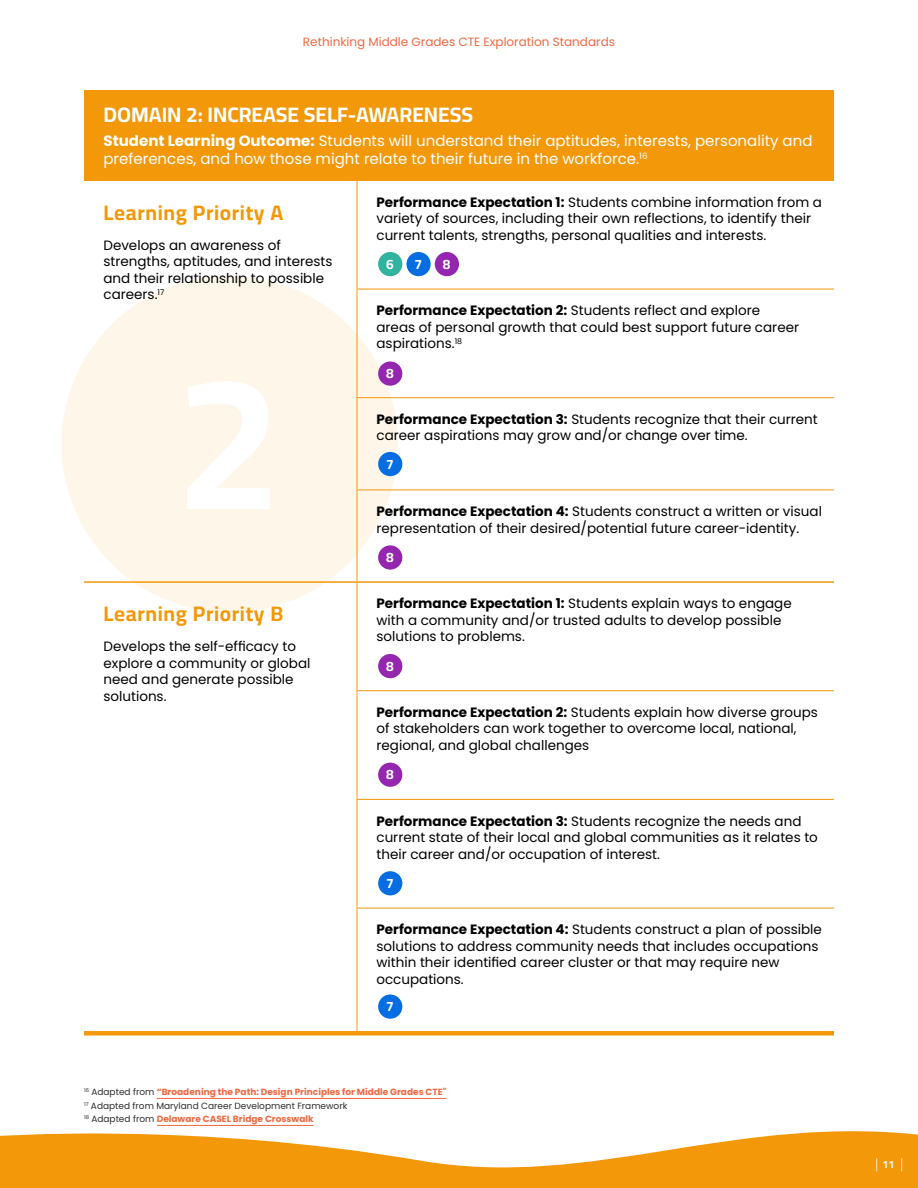
<style>
.page{position:relative;width:918px;height:1188px;background:#fff}
.page>*{position:absolute;margin:0;border:0;box-sizing:border-box;transform-origin:0 0}
.t1{font:700 190.2px "Cairo";color:#fff}
.t2{font:700 21px "Cairo";letter-spacing:.03em;color:#f29809}
.t3{font:700 21px "Cairo";color:#fff}
.t4{font:15px/18px "Poppins";color:#fff}
.t5{font:200 15px "Poppins";color:#fff}
.t6{font:700 13.65px "Cairo";color:#fff}
.t7{font:13.5px/16.5px "Poppins";color:#000}
.t8{font:12px "Poppins";color:#f26841}
.t9{font:700 9px/13.5px "Poppins";color:#f26841}
.s1{font-weight:700}
.s2{font-weight:400;color:#2e2e2e}
.s3{font-family:"Cairo";font-weight:700;font-size:10.5px}
</style>
<div class="page">
<div style="left:62px;top:276px;width:336px;height:336px;background:#fdf6e9;border-radius:50%"></div>
<div style="left:84px;top:90px;width:750px;height:90px;background:#f29809"></div>
<hr style="left:357px;top:180px;width:1px;height:109px;background:#f29809">
<hr style="left:357px;top:289px;width:477px;height:1px;background:#f29809">
<hr style="left:357px;top:289px;width:1px;height:108px;background:#f29809">
<hr style="left:357px;top:397px;width:477px;height:1px;background:#f29809">
<hr style="left:357px;top:398px;width:1px;height:92px;background:#f29809">
<hr style="left:357px;top:490px;width:1px;height:91px;background:#f29809">
<div style="left:84px;top:1031px;width:273px;height:5px;background:#f29809"></div>
<hr style="left:357px;top:490px;width:477px;height:1px;background:#f29809">
<hr style="left:357px;top:583px;width:1px;height:107px;background:#f29809">
<hr style="left:357px;top:690px;width:477px;height:1px;background:#f29809">
<hr style="left:357px;top:691px;width:1px;height:108px;background:#f29809">
<hr style="left:357px;top:799px;width:477px;height:1px;background:#f29809">
<hr style="left:357px;top:800px;width:1px;height:108px;background:#f29809">
<hr style="left:357px;top:908px;width:1px;height:123px;background:#f29809">
<div style="left:357px;top:1031px;width:477px;height:5px;background:#f29809"></div>
<hr style="left:84px;top:581px;width:273px;height:2px;background:#f29809">
<hr style="left:357px;top:581px;width:477px;height:2px;background:#f29809">
<hr style="left:357px;top:908px;width:477px;height:1px;background:#f29809">
<div style="left:378px;top:252px;width:24px;height:24px;background:#30b39f;border-radius:50%"></div>
<div style="left:406px;top:252px;width:25px;height:24px;background:#066ee2;border-radius:50%"></div>
<div style="left:435px;top:252px;width:24px;height:24px;background:#9526af;border-radius:50%"></div>
<div style="left:378px;top:452px;width:24px;height:24px;background:#066ee2;border-radius:50%"></div>
<div style="left:378px;top:871px;width:24px;height:24px;background:#066ee2;border-radius:50%"></div>
<div style="left:378px;top:995px;width:24px;height:24px;background:#066ee2;border-radius:50%"></div>
<div style="left:378px;top:654px;width:24px;height:24px;background:#9526af;border-radius:50%"></div>
<div style="left:378px;top:763px;width:24px;height:24px;background:#9526af;border-radius:50%"></div>
<div style="left:378px;top:362px;width:24px;height:24px;background:#9526af;border-radius:50%"></div>
<div style="left:378px;top:545px;width:24px;height:25px;background:#9526af;border-radius:50%"></div>
<hr style="left:157px;top:1098px;width:289px;height:1px;background:#f26841">
<svg style="left:0;top:1125px;width:918px;height:63px;fill:#f29809"></svg>
<p class="t8" style="left:303px;top:35px;width:314px">Rethinking Middle Grades CTE Exploration Standards</p>
<h2 class="t3" style="left:104px;top:99px;width:371px">DOMAIN 2: INCREASE SELF-AWARENESS</h2>
<p class="t4" style="left:104px;top:132px;width:711px"><span class="s1">Student Learning Outcome:</span> Students will understand their aptitudes, interests, personality and preferences, and how those might relate to their future in the workforce.<sup>16</sup></p>
<h2 class="t2" style="left:104px;top:197px;width:181px">Learning Priority A</h2>
<p class="t7" style="left:104px;top:237px;width:231px">Develops an awareness of strengths, aptitudes, and interests and their relationship to possible careers.<sup>17</sup></p>
<p class="t7" style="left:376px;top:194px;width:447px"><span class="s1">Performance Expectation 1:</span> Students combine information from a variety of sources, including their own reflections, to identify their current talents, strengths, personal qualities and interests.</p>
<p class="t6" style="left:386px;top:254px;width:9px">6</p>
<p class="t6" style="left:415px;top:254px;width:9px">7</p>
<p class="t6" style="left:443px;top:254px;width:9px">8</p>
<p class="t7" style="left:376px;top:302px;width:424px"><span class="s1">Performance Expectation 2:</span> Students reflect and explore areas of personal growth that could best support future career aspirations.<sup>18</sup></p>
<h1 class="t1" style="left:176px;top:301px;width:107px">2</h1>
<h2 class="t2" style="left:104px;top:598px;width:181px">Learning Priority B</h2>
<p class="t7" style="left:104px;top:639px;width:208px">Develops the self-efficacy to explore a community or global need and generate possible solutions.</p>
<p class="t6" style="left:386px;top:363px;width:9px">8</p>
<p class="t7" style="left:377px;top:411px;width:443px"><span class="s1">Performance Expectation 3:</span> Students recognize that their current career aspirations may grow and/or change over time.</p>
<p class="t6" style="left:386px;top:454px;width:9px">7</p>
<p class="t7" style="left:377px;top:503px;width:447px"><span class="s1">Performance Expectation 4:</span> Students construct a written or visual representation of their desired/potential future career-identity.</p>
<p class="t6" style="left:386px;top:547px;width:9px">8</p>
<p class="t7" style="left:376px;top:595px;width:417px"><span class="s1">Performance Expectation 1:</span> Students explain ways to engage with a community and/or trusted adults to develop possible solutions to problems.</p>
<p class="t6" style="left:386px;top:656px;width:9px">8</p>
<p class="t7" style="left:376px;top:704px;width:443px"><span class="s1">Performance Expectation 2:</span> Students explain how diverse groups of stakeholders can work together to overcome local, national, regional, and global challenges</p>
<p class="t6" style="left:386px;top:765px;width:9px">8</p>
<p class="t7" style="left:376px;top:813px;width:443px"><span class="s1">Performance Expectation 3:</span> Students recognize the needs and current state of their local and global communities as it relates to their career and/or occupation of interest.</p>
<p class="t6" style="left:386px;top:873px;width:9px">7</p>
<p class="t7" style="left:376px;top:921px;width:447px"><span class="s1">Performance Expectation 4:</span> Students construct a plan of possible solutions to address community needs that includes occupations within their identified career cluster or that may require new occupations.</p>
<p class="t6" style="left:386px;top:996px;width:9px">7</p>
<p class="t9" style="left:84px;top:1086px;width:364px"><sup>16</sup> <span class="s2">Adapted from</span> “Broadening the Path: Design Principles for Middle Grades CTE"<br><sup>17</sup> <span class="s2">Adapted from Maryland Career Development Framework<br></span><sup>18</sup> <span class="s2">Adapted from</span> Delaware CASEL Bridge Crosswalk</p>
<p class="t5" style="left:875px;top:1156px;width:30px">| <span class="s3">11</span> |</p>
</div>
